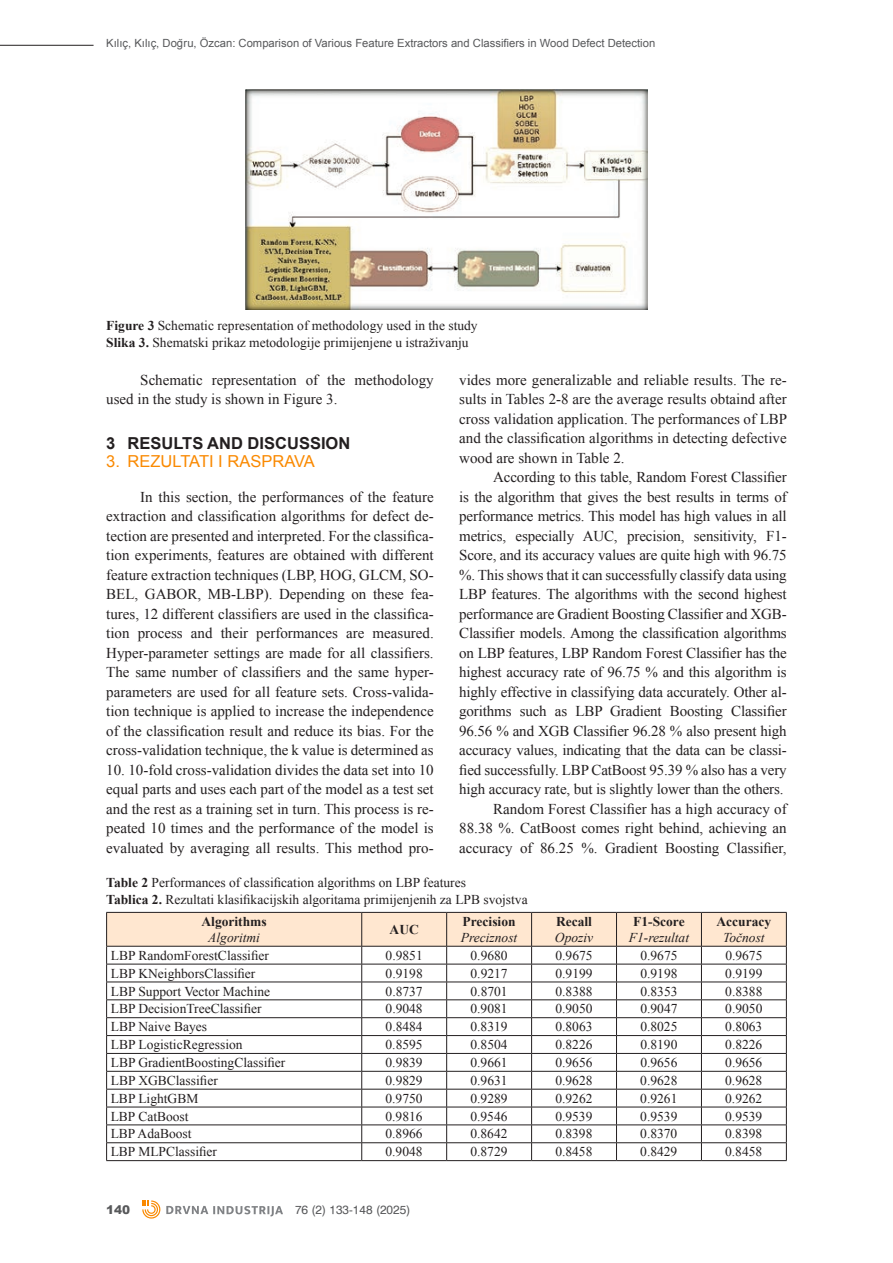
<style>
.page{position:relative;width:893px;height:1263px;background:#fff}
.page>*{position:absolute;margin:0;border:0;box-sizing:border-box;transform-origin:0 0}
.t1{font:700 16.5px "Arial";color:#231f20}
.t2{font:16.5px "Arial";color:#fa8900}
.t3{font:15px/19.5px "Times New Roman";letter-spacing:-.01em;color:#231f20;text-align:justify}
.t4{font:13.5px/16.2px "Times New Roman";color:#231f20}
.t5{font:700 13.5px "Times New Roman";color:#231f20}
.t6{font:italic 13.5px "Times New Roman";color:#231f20}
.t7{font:12px "A Helvetica";color:#57585a}
.t8{font:900 12px "Arial";color:#57585a}
.t9{font:11.25px "Arial";color:#57585a}
.s1{font-weight:700}
</style>
<div class="page">
<hr style="left:0;top:45px;width:94px;height:1px;background:#231f20">
<svg style="left:166px;top:1206px;width:117px;height:10px"></svg>
<svg style="left:142px;top:1200px;width:18px;height:18px"></svg>
<img style="left:246px;top:89px;width:401px;height:220px">
<svg style="left:106px;top:912px;width:681px;height:248px"></svg>
<hr style="left:106px;top:1160px;width:256px;height:1px;background:#231f20">
<hr style="left:362px;top:1160px;width:85px;height:1px;background:#231f20">
<hr style="left:447px;top:1160px;width:85px;height:1px;background:#231f20">
<hr style="left:532px;top:1160px;width:84px;height:1px;background:#231f20">
<hr style="left:616px;top:1160px;width:85px;height:1px;background:#231f20">
<hr style="left:701px;top:1160px;width:86px;height:1px;background:#231f20">
<p class="t9" style="left:106px;top:35px;width:550px">Kılıç, Kılıç, Dog˘ru, Özcan: Comparison of Various Feature Extractors and Classifiers in Wood Defect Detection</p>
<p class="t4" style="left:106px;top:318px;width:373px"><span class="s1">Figure 3</span> Schematic representation of methodology used in the study<br><span class="s1">Slika 3.</span> Shematski prikaz metodologije primijenjene u istraživanju</p>
<p class="t3" style="left:106px;top:370px;width:329px;text-indent:34px">Schematic representation of the methodology used in the study is shown in Figure 3.</p>
<p class="t1" style="left:106px;top:432px;width:246px">3 RESULTS AND DISCUSSION</p>
<p class="t2" style="left:106px;top:450px;width:210px">3. REZULTATI I RASPRAVA</p>
<p class="t3" style="left:106px;top:487px;width:329px;text-indent:34px">In this section, the performances of the feature extraction and classification algorithms for defect de&shy;tection are presented and interpreted. For the classifica&shy;tion experiments, features are obtained with different feature extraction techniques (LBP, HOG, GLCM, SO-BEL, GABOR, MB-LBP). Depending on these fea&shy;tures, 12 different classifiers are used in the classifica&shy;tion process and their performances are measured.<br>Hyper-parameter settings are made for all classifiers.<br>The same number of classifiers and the same hyper&shy;parameters are used for all feature sets. Cross-valida&shy;tion technique is applied to increase the independence of the classification result and reduce its bias. For the cross-validation technique, the k value is determined as</p>
<p class="t3" style="left:106px;top:760px;width:329px">10. 10-fold cross-validation divides the data set into 10 equal parts and uses each part of the model as a test set and the rest as a training set in turn. This process is re&shy;peated 10 times and the performance of the model is evaluated by averaging all results. This method pro-</p>
<p class="t3" style="left:459px;top:370px;width:329px">vides more generalizable and reliable results. The re&shy;sults in Tables 2-8 are the average results obtaind after cross validation application. The performances of LBP and the classification algorithms in detecting defective wood are shown in Table 2.</p>
<p class="t3" style="left:459px;top:467px;width:329px;text-align:right">According to this table, Random Forest Classifier<br>is the algorithm that gives the best results in terms of performance metrics. This model has high values in all metrics, especially AUC, precision, sensitivity, F1- Score, and its accuracy values are quite high with 96.75 %. This shows that it can successfully classify data using LBP features. The algorithms with the second highest performance are Gradient Boosting Classifier and XGB-Classifier models. Among the classification algorithms on LBP features, LBP Random Forest Classifier has the highest accuracy rate of 96.75 % and this algorithm is highly effective in classifying data accurately. Other al&shy;gorithms such as LBP Gradient Boosting Classifier 96.56 % and XGB Classifier 96.28 % also present high accuracy values, indicating that the data can be classi&shy;fied successfully. LBP CatBoost 95.39 % also has a very high accuracy rate, but is slightly lower than the others.<br>Random Forest Classifier has a high accuracy of 88.38 %. CatBoost comes right behind, achieving an accuracy of 86.25 %. Gradient Boosting Classifier,</p>
<p class="t4" style="left:106px;top:874px;width:423px"><span class="s1">Table 2</span> Performances of classification algorithms on LBP features<br><span class="s1">Tablica 2.</span> Rezultati klasifikacijskih algoritama primijenjenih za LPB svojstva</p>
<p class="t5" style="left:202px;top:912px;width:67px">Algorithms</p>
<p class="t6" style="left:208px;top:928px;width:53px">Algoritmi</p>
<p class="t5" style="left:463px;top:912px;width:54px">Precision</p>
<p class="t6" style="left:461px;top:928px;width:58px">Preciznost</p>
<p class="t5" style="left:390px;top:920px;width:31px">AUC</p>
<p class="t5" style="left:556px;top:912px;width:37px">Recall</p>
<p class="t6" style="left:555px;top:928px;width:40px">Opoziv</p>
<p class="t5" style="left:633px;top:912px;width:53px">F1-Score</p>
<p class="t6" style="left:629px;top:928px;width:62px">F1-rezultat</p>
<p class="t5" style="left:716px;top:912px;width:56px">Accuracy</p>
<p class="t6" style="left:723px;top:928px;width:43px">Točnost</p>
<p class="t4" style="left:111px;top:947px;width:160px">LBP RandomForestClassifier</p>
<p class="t4" style="left:386px;top:947px;width:39px">0.9851</p>
<p class="t4" style="left:471px;top:947px;width:39px">0.9680</p>
<p class="t4" style="left:555px;top:947px;width:39px">0.9675</p>
<p class="t4" style="left:640px;top:947px;width:39px">0.9675</p>
<p class="t4" style="left:725px;top:947px;width:39px">0.9675</p>
<p class="t4" style="left:111px;top:965px;width:146px">LBP KNeighborsClassifier</p>
<p class="t4" style="left:386px;top:965px;width:39px">0.9198</p>
<p class="t4" style="left:471px;top:965px;width:39px">0.9217</p>
<p class="t4" style="left:555px;top:965px;width:39px">0.9199</p>
<p class="t4" style="left:640px;top:965px;width:39px">0.9198</p>
<p class="t4" style="left:725px;top:965px;width:39px">0.9199</p>
<p class="t4" style="left:111px;top:983px;width:161px">LBP Support Vector Machine</p>
<p class="t4" style="left:386px;top:983px;width:39px">0.8737</p>
<p class="t4" style="left:470px;top:983px;width:39px">0.8701</p>
<p class="t4" style="left:555px;top:983px;width:39px">0.8388</p>
<p class="t4" style="left:640px;top:983px;width:39px">0.8353</p>
<p class="t4" style="left:725px;top:983px;width:39px">0.8388</p>
<p class="t4" style="left:111px;top:1000px;width:152px">LBP DecisionTreeClassifier</p>
<p class="t4" style="left:386px;top:1000px;width:39px">0.9048</p>
<p class="t4" style="left:470px;top:1000px;width:39px">0.9081</p>
<p class="t4" style="left:555px;top:1000px;width:39px">0.9050</p>
<p class="t4" style="left:640px;top:1000px;width:39px">0.9047</p>
<p class="t4" style="left:725px;top:1000px;width:39px">0.9050</p>
<p class="t4" style="left:111px;top:1018px;width:98px">LBP Naive Bayes</p>
<p class="t4" style="left:386px;top:1018px;width:39px">0.8484</p>
<p class="t4" style="left:470px;top:1018px;width:39px">0.8319</p>
<p class="t4" style="left:555px;top:1018px;width:39px">0.8063</p>
<p class="t4" style="left:640px;top:1018px;width:39px">0.8025</p>
<p class="t4" style="left:725px;top:1018px;width:39px">0.8063</p>
<p class="t4" style="left:111px;top:1036px;width:133px">LBP LogisticRegression</p>
<p class="t4" style="left:386px;top:1036px;width:39px">0.8595</p>
<p class="t4" style="left:470px;top:1036px;width:39px">0.8504</p>
<p class="t4" style="left:555px;top:1036px;width:39px">0.8226</p>
<p class="t4" style="left:640px;top:1036px;width:39px">0.8190</p>
<p class="t4" style="left:725px;top:1036px;width:39px">0.8226</p>
<p class="t4" style="left:111px;top:1054px;width:176px">LBP GradientBoostingClassifier</p>
<p class="t4" style="left:386px;top:1054px;width:39px">0.9839</p>
<p class="t4" style="left:470px;top:1054px;width:39px">0.9661</p>
<p class="t4" style="left:555px;top:1054px;width:39px">0.9656</p>
<p class="t4" style="left:640px;top:1054px;width:39px">0.9656</p>
<p class="t4" style="left:725px;top:1054px;width:39px">0.9656</p>
<p class="t4" style="left:111px;top:1072px;width:109px">LBP XGBClassifier</p>
<p class="t4" style="left:386px;top:1072px;width:39px">0.9829</p>
<p class="t4" style="left:470px;top:1072px;width:39px">0.9631</p>
<p class="t4" style="left:555px;top:1072px;width:39px">0.9628</p>
<p class="t4" style="left:640px;top:1072px;width:39px">0.9628</p>
<p class="t4" style="left:725px;top:1072px;width:39px">0.9628</p>
<p class="t4" style="left:111px;top:1090px;width:89px">LBP LightGBM</p>
<p class="t4" style="left:386px;top:1090px;width:39px">0.9750</p>
<p class="t4" style="left:470px;top:1090px;width:39px">0.9289</p>
<p class="t4" style="left:555px;top:1090px;width:39px">0.9262</p>
<p class="t4" style="left:640px;top:1090px;width:39px">0.9261</p>
<p class="t4" style="left:725px;top:1090px;width:39px">0.9262</p>
<p class="t4" style="left:111px;top:1108px;width:79px">LBP CatBoost</p>
<p class="t4" style="left:385px;top:1108px;width:39px">0.9816</p>
<p class="t4" style="left:470px;top:1108px;width:39px">0.9546</p>
<p class="t4" style="left:555px;top:1108px;width:39px">0.9539</p>
<p class="t4" style="left:640px;top:1108px;width:39px">0.9539</p>
<p class="t4" style="left:725px;top:1108px;width:39px">0.9539</p>
<p class="t4" style="left:111px;top:1126px;width:82px">LBP AdaBoost</p>
<p class="t4" style="left:385px;top:1126px;width:39px">0.8966</p>
<p class="t4" style="left:470px;top:1126px;width:39px">0.8642</p>
<p class="t4" style="left:555px;top:1126px;width:39px">0.8398</p>
<p class="t4" style="left:640px;top:1126px;width:39px">0.8370</p>
<p class="t4" style="left:725px;top:1126px;width:39px">0.8398</p>
<p class="t4" style="left:111px;top:1143px;width:108px">LBP MLPClassifier</p>
<p class="t4" style="left:385px;top:1143px;width:39px">0.9048</p>
<p class="t4" style="left:470px;top:1143px;width:39px">0.8729</p>
<p class="t4" style="left:555px;top:1143px;width:39px">0.8458</p>
<p class="t4" style="left:640px;top:1143px;width:39px">0.8429</p>
<p class="t4" style="left:725px;top:1143px;width:39px">0.8458</p>
<p class="t8" style="left:106px;top:1201px;width:26px">140</p>
<p class="t7" style="left:295px;top:1202px;width:117px">76 (2) 133-148 (2025)</p>
</div>
